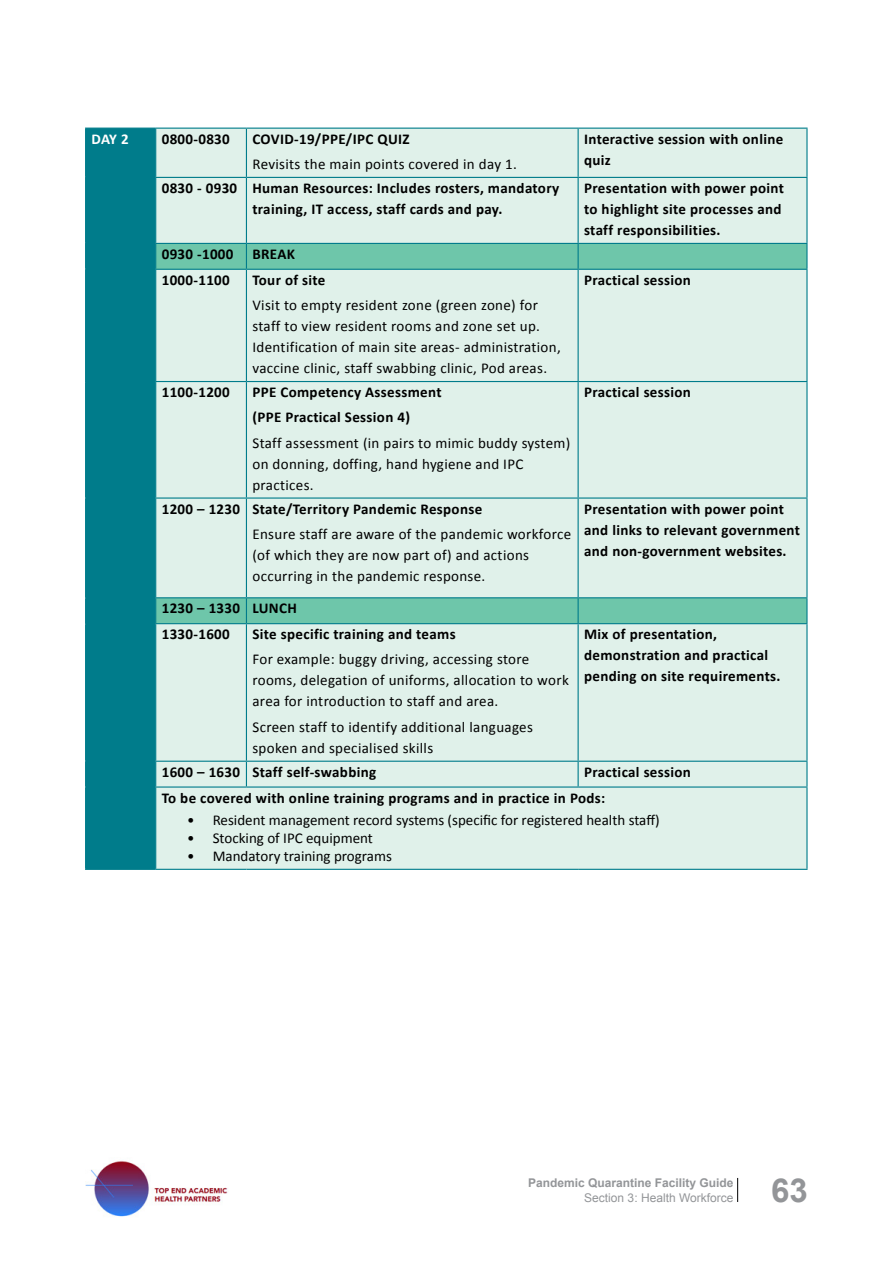
<style>
.page{position:relative;width:893px;height:1263px;background:#fff}
.page>*{position:absolute;margin:0;border:0;box-sizing:border-box;transform-origin:0 0}
.t1{font:700 33px "Arial";color:#939598}
.t2{font:700 15px/21px "Calibri";letter-spacing:.02em;color:#000}
.t3{font:15px/21px "Calibri";letter-spacing:.02em;color:#000}
.t4{font:15px "Calibri";color:#000}
.t5{font:700 15px "Calibri";color:#fff}
.t6{font:700 12px "Arial";color:#939598}
.t7{font:12px "Arial";color:#939598}
</style>
<div class="page">
<svg style="left:737px;top:1178px;width:1px;height:24px"></svg>
<img style="left:85px;top:1161px;width:143px;height:56px">
<div style="left:86px;top:129px;width:69px;height:740px;background:#007c8b"></div>
<div style="left:156px;top:129px;width:650px;height:740px;background:#e0f1ea"></div>
<svg style="left:156px;top:244px;width:650px;height:379px;background:#cde9e0"></svg>
<svg style="left:85px;top:244px;width:1px;height:25px"></svg>
<svg style="left:155px;top:244px;width:1px;height:25px"></svg>
<svg style="left:246px;top:244px;width:1px;height:25px"></svg>
<svg style="left:578px;top:244px;width:1px;height:25px"></svg>
<svg style="left:806px;top:244px;width:1px;height:25px"></svg>
<hr style="left:85px;top:129px;width:1px;height:48px;background:#007c8b">
<hr style="left:155px;top:129px;width:1px;height:48px;background:#007c8b">
<hr style="left:246px;top:129px;width:1px;height:48px;background:#007c8b">
<hr style="left:578px;top:129px;width:1px;height:48px;background:#007c8b">
<hr style="left:806px;top:129px;width:1px;height:48px;background:#007c8b">
<hr style="left:85px;top:177px;width:71px;height:1px;background:#007c8b">
<hr style="left:85px;top:178px;width:1px;height:65px;background:#007c8b">
<hr style="left:156px;top:177px;width:90px;height:1px;background:#007c8b">
<hr style="left:155px;top:178px;width:1px;height:65px;background:#007c8b">
<hr style="left:246px;top:177px;width:332px;height:1px;background:#007c8b">
<hr style="left:246px;top:178px;width:1px;height:65px;background:#007c8b">
<hr style="left:578px;top:177px;width:229px;height:1px;background:#007c8b">
<hr style="left:578px;top:178px;width:1px;height:65px;background:#007c8b">
<hr style="left:806px;top:178px;width:1px;height:65px;background:#007c8b">
<hr style="left:85px;top:243px;width:71px;height:1px;background:#007c8b">
<hr style="left:156px;top:243px;width:90px;height:1px;background:#007c8b">
<hr style="left:246px;top:243px;width:332px;height:1px;background:#007c8b">
<hr style="left:578px;top:243px;width:229px;height:1px;background:#007c8b">
<hr style="left:85px;top:269px;width:71px;height:1px;background:#007c8b">
<hr style="left:85px;top:270px;width:1px;height:111px;background:#007c8b">
<hr style="left:156px;top:269px;width:90px;height:1px;background:#007c8b">
<hr style="left:155px;top:270px;width:1px;height:111px;background:#007c8b">
<hr style="left:246px;top:269px;width:332px;height:1px;background:#007c8b">
<hr style="left:246px;top:270px;width:1px;height:111px;background:#007c8b">
<hr style="left:578px;top:269px;width:229px;height:1px;background:#007c8b">
<hr style="left:578px;top:270px;width:1px;height:111px;background:#007c8b">
<hr style="left:806px;top:270px;width:1px;height:111px;background:#007c8b">
<hr style="left:85px;top:381px;width:71px;height:1px;background:#007c8b">
<hr style="left:85px;top:382px;width:1px;height:115px;background:#007c8b">
<hr style="left:156px;top:381px;width:90px;height:1px;background:#007c8b">
<hr style="left:155px;top:382px;width:1px;height:115px;background:#007c8b">
<hr style="left:246px;top:381px;width:332px;height:1px;background:#007c8b">
<hr style="left:246px;top:382px;width:1px;height:115px;background:#007c8b">
<hr style="left:578px;top:381px;width:229px;height:1px;background:#007c8b">
<hr style="left:578px;top:382px;width:1px;height:115px;background:#007c8b">
<hr style="left:806px;top:382px;width:1px;height:115px;background:#007c8b">
<hr style="left:85px;top:497px;width:71px;height:2px;background:#007c8b">
<hr style="left:85px;top:499px;width:1px;height:98px;background:#007c8b">
<hr style="left:156px;top:497px;width:90px;height:2px;background:#007c8b">
<hr style="left:155px;top:499px;width:1px;height:98px;background:#007c8b">
<hr style="left:246px;top:497px;width:332px;height:2px;background:#007c8b">
<hr style="left:246px;top:499px;width:1px;height:98px;background:#007c8b">
<hr style="left:578px;top:497px;width:229px;height:2px;background:#007c8b">
<hr style="left:578px;top:499px;width:1px;height:98px;background:#007c8b">
<hr style="left:806px;top:499px;width:1px;height:98px;background:#007c8b">
<hr style="left:85px;top:597px;width:71px;height:1px;background:#007c8b">
<svg style="left:85px;top:598px;width:1px;height:25px"></svg>
<hr style="left:156px;top:597px;width:90px;height:1px;background:#007c8b">
<svg style="left:155px;top:598px;width:1px;height:25px"></svg>
<hr style="left:246px;top:597px;width:332px;height:1px;background:#007c8b">
<svg style="left:246px;top:598px;width:1px;height:25px"></svg>
<hr style="left:578px;top:597px;width:229px;height:1px;background:#007c8b">
<svg style="left:578px;top:598px;width:1px;height:25px"></svg>
<svg style="left:806px;top:598px;width:1px;height:25px"></svg>
<hr style="left:85px;top:623px;width:71px;height:1px;background:#007c8b">
<hr style="left:85px;top:624px;width:1px;height:137px;background:#007c8b">
<hr style="left:156px;top:623px;width:90px;height:1px;background:#007c8b">
<hr style="left:155px;top:624px;width:1px;height:137px;background:#007c8b">
<hr style="left:246px;top:623px;width:332px;height:1px;background:#007c8b">
<hr style="left:246px;top:624px;width:1px;height:137px;background:#007c8b">
<hr style="left:578px;top:623px;width:229px;height:1px;background:#007c8b">
<hr style="left:578px;top:624px;width:1px;height:137px;background:#007c8b">
<hr style="left:806px;top:624px;width:1px;height:137px;background:#007c8b">
<hr style="left:85px;top:761px;width:71px;height:1px;background:#007c8b">
<svg style="left:85px;top:762px;width:1px;height:24px"></svg>
<hr style="left:156px;top:761px;width:90px;height:1px;background:#007c8b">
<svg style="left:155px;top:762px;width:1px;height:24px"></svg>
<hr style="left:246px;top:761px;width:332px;height:1px;background:#007c8b">
<svg style="left:246px;top:762px;width:1px;height:24px"></svg>
<hr style="left:578px;top:761px;width:229px;height:1px;background:#007c8b">
<svg style="left:578px;top:762px;width:1px;height:24px"></svg>
<svg style="left:806px;top:762px;width:1px;height:24px"></svg>
<hr style="left:85px;top:786px;width:71px;height:2px;background:#007c8b">
<hr style="left:85px;top:788px;width:1px;height:81px;background:#007c8b">
<hr style="left:156px;top:786px;width:90px;height:2px;background:#007c8b">
<hr style="left:155px;top:788px;width:1px;height:81px;background:#007c8b">
<hr style="left:246px;top:786px;width:332px;height:2px;background:#007c8b">
<hr style="left:578px;top:786px;width:229px;height:2px;background:#007c8b">
<hr style="left:806px;top:788px;width:1px;height:81px;background:#007c8b">
<hr style="left:85px;top:869px;width:71px;height:1px;background:#007c8b">
<hr style="left:156px;top:869px;width:90px;height:1px;background:#007c8b">
<hr style="left:246px;top:869px;width:332px;height:1px;background:#007c8b">
<hr style="left:578px;top:869px;width:229px;height:1px;background:#007c8b">
<hr style="left:85px;top:128px;width:71px;height:1px;background:#007c8b">
<hr style="left:156px;top:128px;width:90px;height:1px;background:#007c8b">
<hr style="left:246px;top:128px;width:332px;height:1px;background:#007c8b">
<hr style="left:578px;top:128px;width:229px;height:1px;background:#007c8b">
<p class="t5" style="left:92px;top:129px;width:39px">DAY 2</p>
<p class="t2" style="left:162px;top:128px;width:70px">0800-0830</p>
<p class="t2" style="left:252px;top:128px;width:159px">COVID-19/PPE/IPC QUIZ</p>
<p class="t3" style="left:252px;top:153px;width:266px">Revisits the main points covered in day 1.</p>
<p class="t2" style="left:584px;top:128px;width:201px">Interactive session with online quiz</p>
<p class="t2" style="left:252px;top:177px;width:308px;text-indent:-91px">0830 - 0930 Human Resources: Includes rosters, mandatory training, IT access, staff cards and pay.</p>
<p class="t2" style="left:584px;top:177px;width:201px">Presentation with power point to highlight site processes and staff responsibilities.</p>
<p class="t2" style="left:162px;top:243px;width:73px">0930 -1000</p>
<p class="t2" style="left:252px;top:243px;width:44px">BREAK</p>
<p class="t2" style="left:162px;top:269px;width:70px">1000-1100</p>
<p class="t2" style="left:252px;top:269px;width:75px">Tour of site</p>
<p class="t3" style="left:252px;top:295px;width:310px">Visit to empty resident zone (green zone) for staff to view resident rooms and zone set up.<br>Identification of main site areas- administration, vaccine clinic, staff swabbing clinic, Pod areas.</p>
<p class="t2" style="left:584px;top:269px;width:108px">Practical session</p>
<p class="t2" style="left:162px;top:382px;width:70px">1100-1200</p>
<p class="t2" style="left:252px;top:379px;width:191px;line-height:25.2px">PPE Competency Assessment (PPE Practical Session 4)</p>
<p class="t3" style="left:252px;top:432px;width:319px">Staff assessment (in pairs to mimic buddy system) on donning, doffing, hand hygiene and IPC practices.</p>
<p class="t2" style="left:162px;top:498px;width:322px">1200 – 1230 State/Territory Pandemic Response</p>
<p class="t3" style="left:252px;top:523px;width:320px">Ensure staff are aware of the pandemic workforce (of which they are now part of) and actions occurring in the pandemic response.</p>
<p class="t2" style="left:162px;top:595px;width:137px;line-height:25.8px">1230 – 1330 LUNCH<br>1330-1600</p>
<p class="t2" style="left:252px;top:624px;width:205px">Site specific training and teams</p>
<p class="t3" style="left:252px;top:649px;width:318px">For example: buggy driving, accessing store rooms, delegation of uniforms, allocation to work area for introduction to staff and area.</p>
<p class="t3" style="left:252px;top:716px;width:282px">Screen staff to identify additional languages spoken and specialised skills</p>
<p class="t2" style="left:584px;top:381px;width:108px">Practical session</p>
<p class="t2" style="left:584px;top:498px;width:217px">Presentation with power point and links to relevant government and non-government websites.</p>
<p class="t2" style="left:584px;top:624px;width:198px">Mix of presentation, demonstration and practical pending on site requirements.</p>
<p class="t2" style="left:162px;top:761px;width:216px">1600 – 1630 Staff self-swabbing</p>
<p class="t2" style="left:162px;top:759px;width:531px;line-height:25.8px;text-indent:422px">Practical session<br>To be covered with online training programs and in practice in Pods:</p>
<p class="t4" style="left:187px;top:810px;width:474px">• Resident management record systems (specific for registered health staff)</p>
<p class="t4" style="left:187px;top:828px;width:187px">• Stocking of IPC equipment</p>
<p class="t4" style="left:187px;top:846px;width:206px">• Mandatory training programs</p>
<p class="t6" style="left:528px;top:1174px;width:207px">Pandemic Quarantine Facility Guide</p>
<p class="t7" style="left:584px;top:1189px;width:151px">Section 3: Health Workforce</p>
<h1 class="t1" style="left:771px;top:1168px;width:38px">63</h1>
</div>
